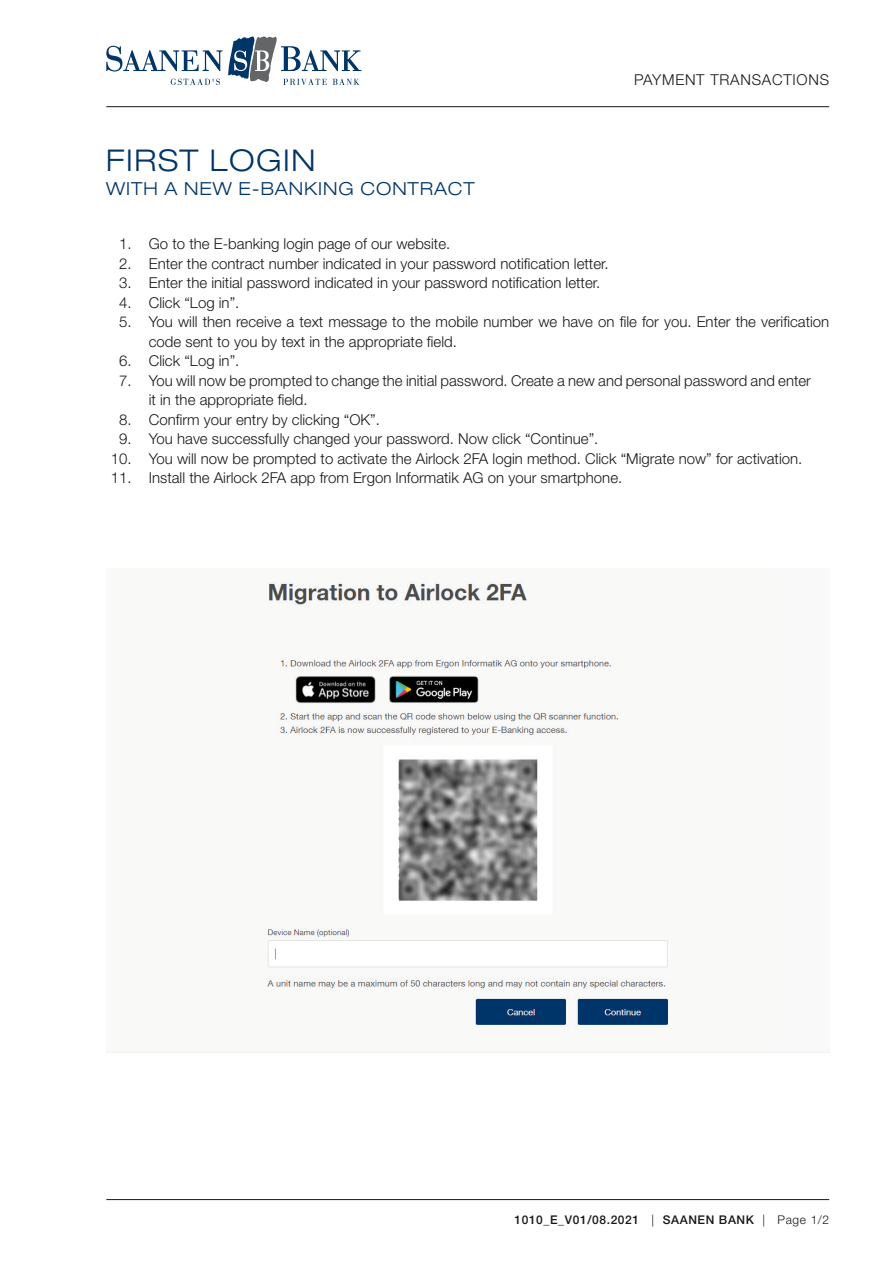
<style>
.page{position:relative;width:893px;height:1263px;background:#fff}
.page>*{position:absolute;margin:0;border:0;box-sizing:border-box;transform-origin:0 0}
.t1{font:300 expanded 30px "Helvetica Neue LT Std";letter-spacing:.05em;color:#003568}
.t2{font:300 expanded 18px "Helvetica Neue LT Std";letter-spacing:.05em;color:#003568}
.t3{font:300 15px/19.5px "Helvetica Neue LT Std";color:#1a171c}
.t4{font:300 15px "Helvetica Neue LT Std";letter-spacing:.05em;color:#1a171c}
.t5{font:500 12px "Helvetica Neue LT Std";letter-spacing:.05em;color:#1a171c}
.s1{font-weight:300}
</style>
<div class="page">
<hr style="left:106px;top:106px;width:723px;height:1px;background:#1a171c">
<svg style="left:106px;top:36px;width:255px;height:49px"></svg>
<hr style="left:106px;top:1199px;width:723px;height:1px;background:#1a171c">
<img style="left:106px;top:580px;width:671px;height:473px">
<h1 class="t1" style="left:106px;top:142px;width:210px">FIRST LOGIN</h1>
<p class="t2" style="left:106px;top:178px;width:370px">WITH A NEW E-BANKING CONTRACT</p>
<p class="t4" style="left:634px;top:71px;width:197px">PAYMENT TRANSACTIONS</p>
<p class="t3" style="left:119px;top:234px;width:333px">1. Go to the E-banking login page of our website.</p>
<p class="t3" style="left:119px;top:253px;width:491px">2. Enter the contract number indicated in your password notification letter.</p>
<p class="t3" style="left:119px;top:273px;width:482px">3. Enter the initial password indicated in your password notification letter.</p>
<p class="t3" style="left:119px;top:292px;width:122px">4. Click “Log in”.</p>
<p class="t3" style="left:149px;top:312px;width:682px;text-indent:-30px">5. You will then receive a text message to the mobile number we have on file for you. Enter the verification code sent to you by text in the appropriate field.</p>
<p class="t3" style="left:119px;top:351px;width:122px">6. Click “Log in”.</p>
<p class="t3" style="left:149px;top:370px;width:664px;text-indent:-30px">7. You will now be prompted to change the initial password. Create a new and personal password and enter it in the appropriate field.</p>
<p class="t3" style="left:119px;top:409px;width:262px">8. Confirm your entry by clicking “OK”.</p>
<p class="t3" style="left:119px;top:429px;width:481px">9. You have successfully changed your password. Now click “Continue”.</p>
<p class="t3" style="left:111px;top:448px;width:693px">10. You will now be prompted to activate the Airlock 2FA login method. Click “Migrate now” for activation.</p>
<p class="t3" style="left:111px;top:468px;width:513px">11. Install the Airlock 2FA app from Ergon Informatik AG on your smartphone.</p>
<p class="t5" style="left:514px;top:1213px;width:316px">1010_E_V01/08.2021 <span class="s1">|</span> SAANEN BANK <span class="s1">| Page 1/2</span></p>
</div>
